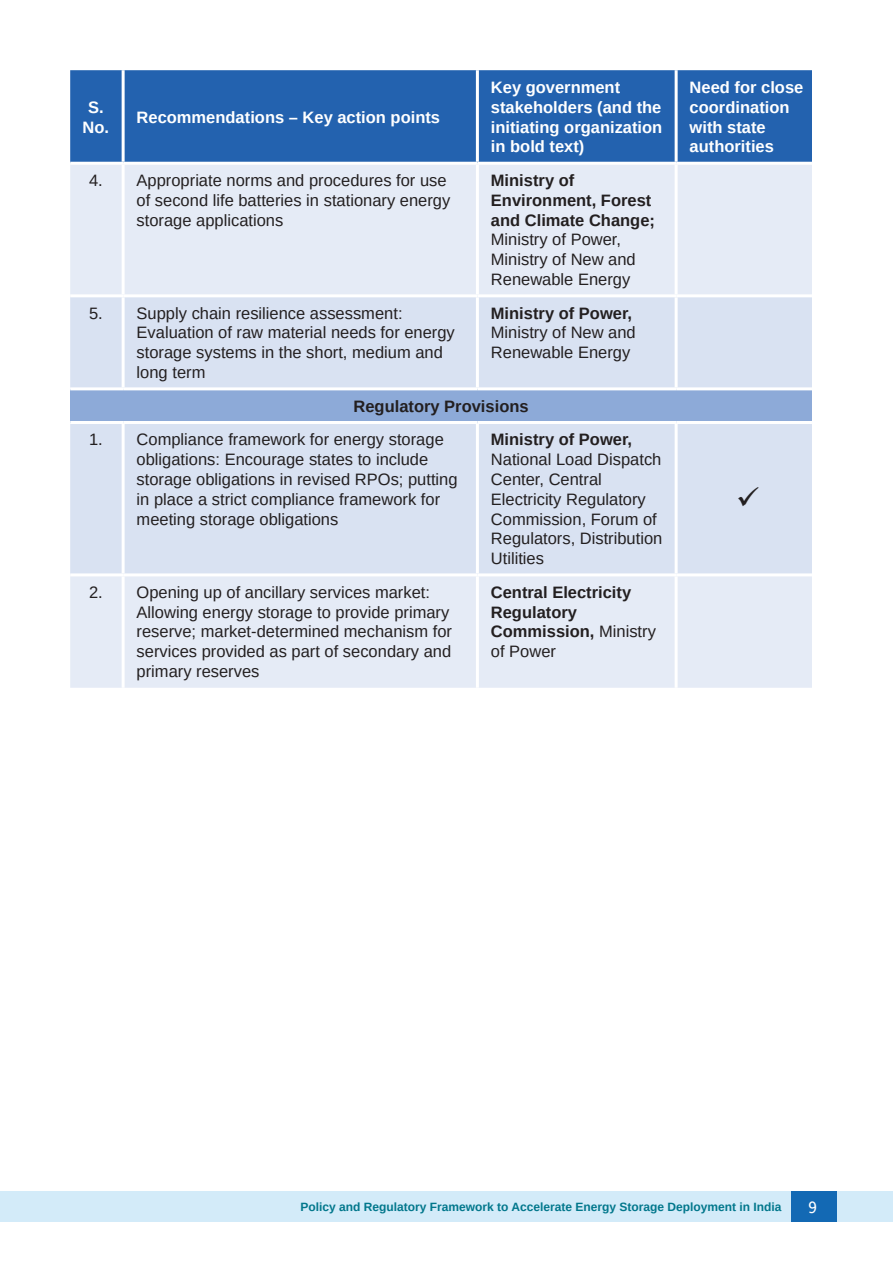
<style>
.page{position:relative;width:893px;height:1263px;background:#fff}
.page>*{position:absolute;margin:0;border:0;box-sizing:border-box;transform-origin:0 0}
.t1{font:16.5px/19.8px "Arimo";color:#231f20}
.t2{font:700 16.5px/19.8px "Arimo";color:#231f20}
.t3{font:700 16.5px/19.8px "Arimo";color:#fff}
.t4{font:16.5px "Andale Sans";color:#fff}
.t5{font:700 12px "Arimo";color:#01778c}
.s1{font-weight:400}
</style>
<div class="page">
<div style="left:0;top:1191px;width:893px;height:31px;background:#d3ebf9"></div>
<div style="left:792px;top:1191px;width:45px;height:31px;background:#1369b4"></div>
<div style="left:70px;top:70px;width:742px;height:92px;background:#2362af"></div>
<div style="left:70px;top:165px;width:742px;height:523px;background:#e5ebf6"></div>
<div style="left:70px;top:297px;width:742px;height:276px;background:#d9e2f2"></div>
<div style="left:70px;top:389px;width:742px;height:33px;background:#8daad8"></div>
<hr style="left:122px;top:70px;width:3px;height:92px;background:#fff">
<hr style="left:476px;top:70px;width:3px;height:92px;background:#fff">
<hr style="left:675px;top:70px;width:3px;height:92px;background:#fff">
<hr style="left:122px;top:165px;width:3px;height:129px;background:#fff">
<hr style="left:476px;top:165px;width:3px;height:129px;background:#fff">
<hr style="left:675px;top:165px;width:3px;height:129px;background:#fff">
<hr style="left:122px;top:297px;width:3px;height:90px;background:#fff">
<hr style="left:476px;top:297px;width:3px;height:90px;background:#fff">
<hr style="left:675px;top:297px;width:3px;height:90px;background:#fff">
<hr style="left:122px;top:424px;width:3px;height:149px;background:#fff">
<hr style="left:476px;top:424px;width:3px;height:149px;background:#fff">
<hr style="left:675px;top:424px;width:3px;height:149px;background:#fff">
<hr style="left:122px;top:576px;width:3px;height:112px;background:#fff">
<hr style="left:476px;top:576px;width:3px;height:112px;background:#fff">
<hr style="left:675px;top:576px;width:3px;height:112px;background:#fff">
<hr style="left:70px;top:294px;width:53px;height:3px;background:#fff">
<hr style="left:123px;top:294px;width:354px;height:3px;background:#fff">
<hr style="left:477px;top:294px;width:199px;height:3px;background:#fff">
<hr style="left:676px;top:294px;width:136px;height:3px;background:#fff">
<hr style="left:70px;top:421px;width:53px;height:3px;background:#fff">
<hr style="left:123px;top:421px;width:354px;height:3px;background:#fff">
<hr style="left:477px;top:421px;width:199px;height:3px;background:#fff">
<hr style="left:676px;top:421px;width:136px;height:3px;background:#fff">
<hr style="left:70px;top:387px;width:53px;height:3px;background:#fff">
<hr style="left:123px;top:387px;width:354px;height:3px;background:#fff">
<hr style="left:477px;top:387px;width:199px;height:3px;background:#fff">
<hr style="left:676px;top:387px;width:136px;height:3px;background:#fff">
<hr style="left:70px;top:573px;width:53px;height:3px;background:#fff">
<hr style="left:123px;top:573px;width:354px;height:3px;background:#fff">
<hr style="left:477px;top:573px;width:199px;height:3px;background:#fff">
<hr style="left:676px;top:573px;width:136px;height:3px;background:#fff">
<svg style="left:738px;top:487px;width:20px;height:20px"></svg>
<p class="t3" style="left:83px;top:97px;width:28px;text-align:center">S.<br>No.</p>
<p class="t3" style="left:137px;top:107px;width:305px">Recommendations – Key action points</p>
<p class="t3" style="left:491px;top:78px;width:173px">Key government stakeholders (and the initiating organization in bold text)</p>
<p class="t3" style="left:690px;top:78px;width:115px">Need for close coordination with state authorities</p>
<p class="t1" style="left:137px;top:171px;width:315px;text-indent:-48px">4. Appropriate norms and procedures for use of second life batteries in stationary energy storage applications</p>
<p class="t2" style="left:491px;top:171px;width:166px">Ministry of<br>Environment, Forest and Climate Change;</p>
<p class="t1" style="left:491px;top:230px;width:146px">Ministry of Power,<br>Ministry of New and<br>Renewable Energy</p>
<p class="t1" style="left:137px;top:303px;width:320px;text-indent:-48px">5. Supply chain resilience assessment:<br>Evaluation of raw material needs for energy storage systems in the short, medium and long term</p>
<p class="t2" style="left:491px;top:303px;width:143px">Ministry of Power,</p>
<p class="t1" style="left:491px;top:323px;width:146px">Ministry of New and<br>Renewable Energy</p>
<p class="t2" style="left:354px;top:396px;width:177px">Regulatory Provisions</p>
<p class="t1" style="left:137px;top:430px;width:322px;text-indent:-48px">1. Compliance framework for energy storage obligations: Encourage states to include storage obligations in revised RPOs; putting in place a strict compliance framework for meeting storage obligations</p>
<p class="t2" style="left:491px;top:430px;width:143px">Ministry of Power,</p>
<p class="t1" style="left:491px;top:450px;width:173px">National Load Dispatch<br>Center, Central<br>Electricity Regulatory<br>Commission, Forum of<br>Regulators, Distribution<br>Utilities</p>
<p class="t1" style="left:137px;top:582px;width:317px;text-indent:-48px">2. Opening up of ancillary services market:<br>Allowing energy storage to provide primary reserve; market-determined mechanism for services provided as part of secondary and primary reserves</p>
<p class="t2" style="left:491px;top:582px;width:167px">Central Electricity<br>Regulatory<br>Commission, <span class="s1">Ministry of Power</span></p>
<p class="t5" style="left:300px;top:1198px;width:483px">Policy and Regulatory Framework to Accelerate Energy Storage Deployment in India</p>
<p class="t4" style="left:809px;top:1195px;width:10px">9</p>
</div>
